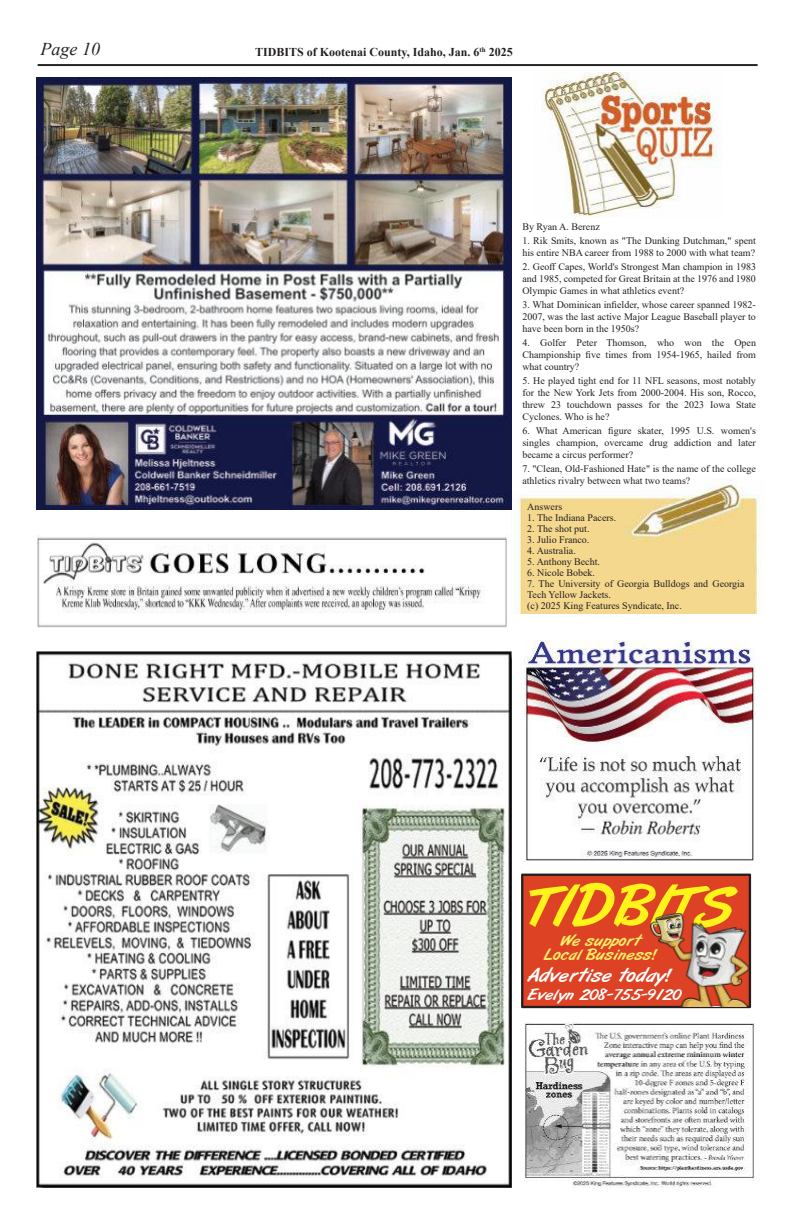
<style>
.page{position:relative;width:792px;height:1224px;background:#fff}
.page>*{position:absolute;margin:0;border:0;box-sizing:border-box;transform-origin:0 0}
.t1{font:57.2px "Art Brush";letter-spacing:.035em;color:#fff31b;scale:1.14 1}
.t2{font:18.9px "Art Brush";letter-spacing:.035em;color:#fff;scale:1.14 1}
.t3{font:italic 18px "Times New Roman";color:#231f20}
.t4{font:15.5px/14.5px "Art Brush";letter-spacing:.035em;color:#f8ef67;text-align:center;scale:1.14 1}
.t5{font:15.5px "Art Brush";letter-spacing:.035em;color:#fff;scale:1.14 1}
.t6{font:700 12px "Times New Roman";color:#231f20}
.t7{font:10px/12px "Times New Roman";color:#231f20;text-align:justify}
</style>
<div class="page">
<img style="left:511px;top:479px;width:249px;height:134px">
<hr style="left:38px;top:64px;width:720px;height:2px;background:#282624">
<img style="left:541px;top:73px;width:181px;height:144px">
<img style="left:36px;top:652px;width:475px;height:536px">
<img style="left:36px;top:77px;width:475px;height:432px">
<div style="left:521px;top:874px;width:230px;height:134px;background:#dd4225;border:2px solid #231f20"></div>
<img style="left:650px;top:914px;width:99px;height:92px">
<img style="left:37px;top:535px;width:470px;height:92px">
<img style="left:524px;top:641px;width:231px;height:220px">
<img style="left:524px;top:1022px;width:231px;height:166px">
<h3 class="t3" style="left:41px;top:42px;width:61px">Page 10</h3>
<p class="t6" style="left:255px;top:48px;width:259px">TIDBITS of Kootenai County, Idaho, Jan. 6<sup>th</sup> 2025</p>
<p class="t7" style="left:522px;top:221px;width:79px">By Ryan A. Berenz</p>
<p class="t7" style="left:522px;top:235px;width:235px">1. Rik Smits, known as "The Dunking Dutchman," spent his entire NBA career from 1988 to 2000 with what team?</p>
<p class="t7" style="left:522px;top:261px;width:235px">2. Geoff Capes, World's Strongest Man champion in 1983 and 1985, competed for Great Britain at the 1976 and 1980<br>Olympic Games in what athletics event?</p>
<p class="t7" style="left:522px;top:299px;width:235px">3. What Dominican infielder, whose career spanned 1982- 2007, was the last active Major League Baseball player to have been born in the 1950s?</p>
<p class="t7" style="left:522px;top:337px;width:235px">4. Golfer Peter Thomson, who won the Open Championship five times from 1954-1965, hailed from what country?</p>
<p class="t7" style="left:522px;top:375px;width:235px">5. He played tight end for 11 NFL seasons, most notably for the New York Jets from 2000-2004. His son, Rocco, threw 23 touchdown passes for the 2023 Iowa State Cyclones. Who is he?</p>
<p class="t7" style="left:522px;top:425px;width:235px">6. What American figure skater, 1995 U.S. women's singles champion, overcame drug addiction and later became a circus performer?</p>
<p class="t7" style="left:522px;top:463px;width:235px">7. "Clean, Old-Fashioned Hate" is the name of the college athletics rivalry between what two teams?</p>
<p class="t7" style="left:527px;top:501px;width:36px">Answers</p>
<p class="t7" style="left:527px;top:512px;width:90px">1. The Indiana Pacers.</p>
<p class="t7" style="left:527px;top:523px;width:64px">2. The shot put.</p>
<p class="t7" style="left:527px;top:534px;width:64px">3. Julio Franco.</p>
<p class="t7" style="left:527px;top:545px;width:50px">4. Australia.</p>
<p class="t7" style="left:527px;top:556px;width:74px">5. Anthony Becht.</p>
<p class="t7" style="left:527px;top:567px;width:69px">6. Nicole Bobek.</p>
<p class="t7" style="left:527px;top:579px;width:219px;line-height:11px;text-align:left">7. The University of Georgia Bulldogs and Georgia<br>Tech Yellow Jackets.<br>(c) 2025 King Features Syndicate, Inc.</p>
<h1 class="t1" style="left:529px;top:880px;width:180px">TIDBITS</h1>
<h3 class="t4" style="left:543px;top:934px;width:101px">We support<br>Local Business!</h3>
<h2 class="t2" style="left:528px;top:966px;width:128px">Advertise today!</h2>
<h3 class="t5" style="left:528px;top:987px;width:136px">Evelyn 208-755-9120</h3>
</div>
